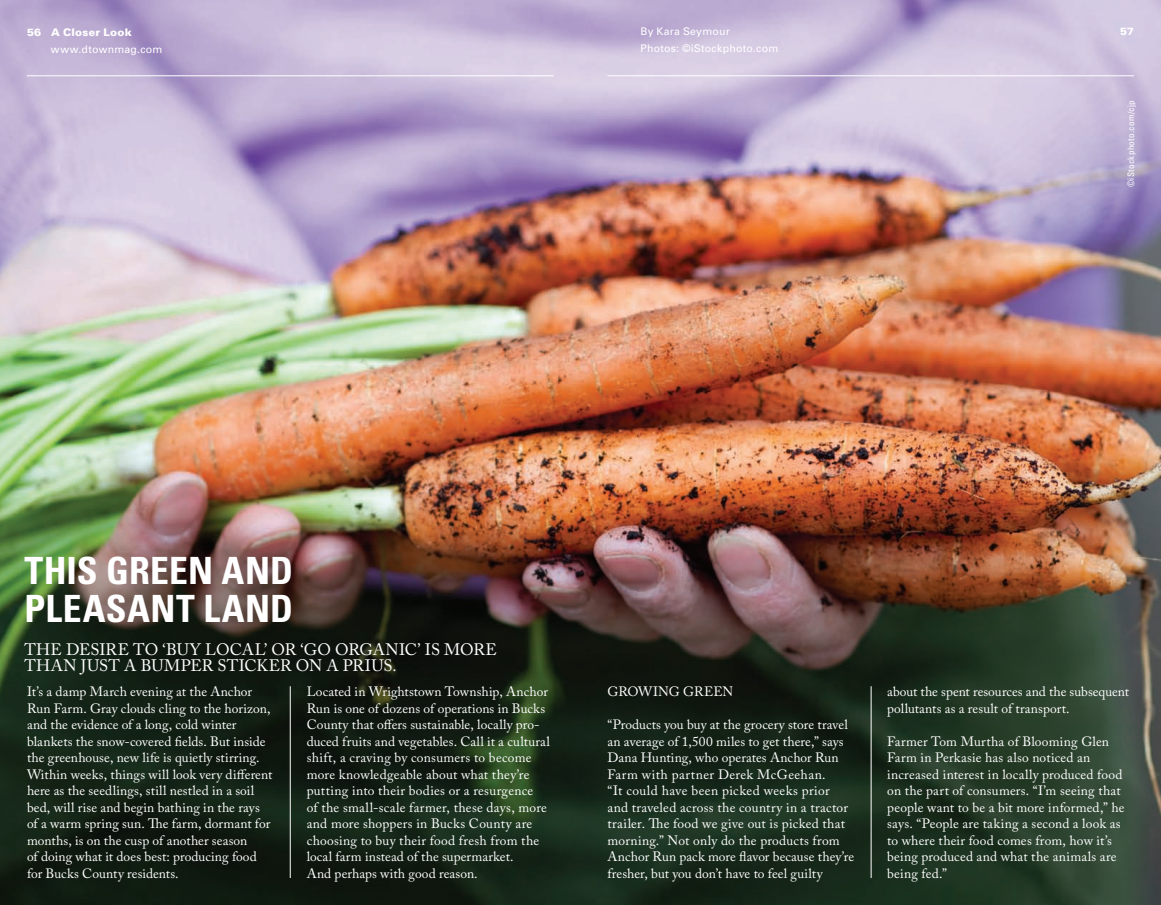
<style>
.page{position:relative;width:1161px;height:905px;background:#fff}
.page>*{position:absolute;margin:0;border:0;box-sizing:border-box;transform-origin:0 0}
.t1{font:700 condensed 37.5px/37.5px "Univers";letter-spacing:.005em;color:#fff}
.t2{font:16.5px/16.5px "Adobe Caslon Pro";color:#fff}
.t3{font:13.5px/16.5px "Adobe Caslon Pro";letter-spacing:.01em;color:#fff}
.t4{font:10.5px/16.5px "Univers";letter-spacing:.025em;color:#fff}
.t5{font:900 10.5px "Univers";color:#fff}
.t6{font:condensed 9px "Univers";letter-spacing:.03em;color:#fff}
.s1{font-weight:900}
</style>
<div class="page">
<img style="left:0;top:0;width:1161px;height:904px">
<hr style="left:290px;top:686px;width:1px;height:192px;background:#fff">
<hr style="left:871px;top:686px;width:1px;height:192px;background:#fff">
<hr style="left:27px;top:75px;width:527px;height:1px;background:#fff">
<hr style="left:608px;top:75px;width:526px;height:1px;background:#fff">
<p class="t4" style="left:51px;top:24px;width:113px;text-indent:-24px"><span class="s1">56 A Closer Look </span>www.dtownmag.com</p>
<p class="t4" style="left:641px;top:23px;width:139px">By Kara Seymour<br>Photos: ©iStockphoto.com</p>
<p class="t5" style="left:1120px;top:25px;width:15px">57</p>
<p class="t6" style="left:1125px;top:187px;width:89px;rotate:-90deg">©iStockphoto.com/cjp</p>
<p class="t1" style="left:24px;top:551px;width:270px">THIS GREEN AND<br>PLEASANT LAND</p>
<p class="t2" style="left:24px;top:640px;width:474px">THE DESIRE TO ‘BUY LOCAL’ OR ‘GO ORGANIC’ IS MORE<br>THAN JUST A BUMPER STICKER ON A PRIUS.</p>
<p class="t3" style="left:27px;top:683px;width:247px">It’s a damp March evening at the Anchor Run Farm. Gray clouds cling to the horizon, and the evidence of a long, cold winter blankets the snow-covered fields. But inside the greenhouse, new life is quietly stirring.<br>Within weeks, things will look very different here as the seedlings, still nestled in a soil bed, will rise and begin bathing in the rays of a warm spring sun. The farm, dormant for months, is on the cusp of another season<br>of doing what it does best: producing food for Bucks County residents.</p>
<p class="t3" style="left:307px;top:683px;width:245px">Located in Wrightstown Township, Anchor Run is one of dozens of operations in Bucks County that offers sustainable, locally pro&shy;duced fruits and vegetables. Call it a cultural shift, a craving by consumers to become more knowledgeable about what they’re putting into their bodies or a resurgence<br>of the small-scale farmer, these days, more and more shoppers in Bucks County are choosing to buy their food fresh from the local farm instead of the supermarket.<br>And perhaps with good reason.</p>
<p class="t3" style="left:608px;top:683px;width:127px">GROWING GREEN</p>
<p class="t3" style="left:608px;top:716px;width:248px">“Products you buy at the grocery store travel an average of 1,500 miles to get there,” says Dana Hunting, who operates Anchor Run Farm with partner Derek McGeehan.<br>“It could have been picked weeks prior<br>and traveled across the country in a tractor trailer. The food we give out is picked that morning.” Not only do the products from Anchor Run pack more flavor because they’re fresher, but you don’t have to feel guilty</p>
<p class="t3" style="left:887px;top:683px;width:243px">about the spent resources and the subsequent pollutants as a result of transport.</p>
<p class="t3" style="left:887px;top:732px;width:239px">Farmer Tom Murtha of Blooming Glen Farm in Perkasie has also noticed an increased interest in locally produced food on the part of consumers. “I’m seeing that people want to be a bit more informed,” he says. “People are taking a second a look as to where their food comes from, how it’s being produced and what the animals are being fed.”</p>
</div>
